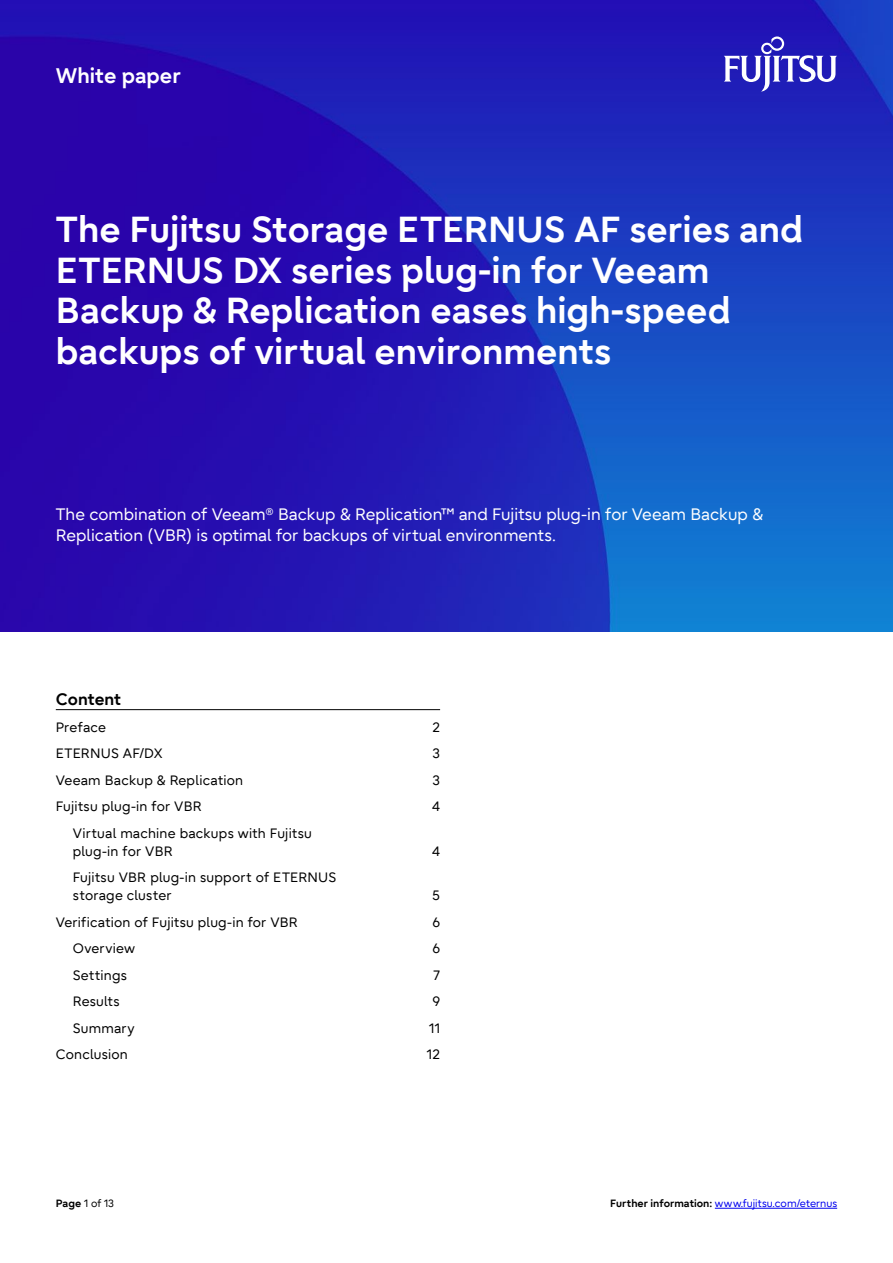
<style>
.page{position:relative;width:893px;height:1263px;background:#fff}
.page>*{position:absolute;margin:0;border:0;box-sizing:border-box;transform-origin:0 0}
.t1{font:700 36px/40.5px "Fujitsu Infinity Pro";color:#fff}
.t2{font:700 21px "Fujitsu Infinity Pro";color:#fff}
.t3{font:16.5px/21px "Fujitsu Infinity Pro";color:#fff}
.t4{font:700 16.5px "Fujitsu Infinity Pro";color:#000}
.t5{font:13.5px/18px "Fujitsu Infinity Pro";letter-spacing:.015em;color:#000}
.t6{font:10.5px "Fujitsu Infinity Pro";color:#00e}
.t7{font:10.5px "Fujitsu Infinity Pro";color:#000}
.s1{font-weight:700}
.s2{font-weight:700;color:#000}
</style>
<div class="page">
<img style="left:0;top:0;width:893px;height:631px">
<svg style="left:724px;top:36px;width:113px;height:56px"></svg>
<hr style="left:715px;top:1208px;width:122px;height:1px;background:#00e">
<hr style="left:56px;top:709px;width:384px;height:1px;background:#000">
<h2 class="t2" style="left:56px;top:62px;width:126px">White paper</h2>
<h1 class="t1" style="left:56px;top:209px;width:749px">The Fujitsu Storage ETERNUS AF series and ETERNUS DX series plug-in for Veeam Backup &amp; Replication eases high-speed backups of virtual environments</h1>
<p class="t3" style="left:56px;top:504px;width:709px">The combination of Veeam<sup>®</sup> Backup &amp; Replication™ and Fujitsu plug-in for Veeam Backup &amp;<br>Replication (VBR) is optimal for backups of virtual environments.</p>
<p class="t4" style="left:56px;top:688px;width:67px">Content</p>
<p class="t5" style="left:56px;top:718px;width:52px">Preface</p>
<p class="t5" style="left:433px;top:718px;width:9px">2</p>
<p class="t5" style="left:56px;top:744px;width:108px">ETERNUS AF/DX</p>
<p class="t5" style="left:432px;top:744px;width:9px">3</p>
<p class="t5" style="left:56px;top:771px;width:189px">Veeam Backup &amp; Replication</p>
<p class="t5" style="left:432px;top:771px;width:9px">3</p>
<p class="t5" style="left:56px;top:797px;width:147px">Fujitsu plug-in for VBR</p>
<p class="t5" style="left:432px;top:797px;width:9px">4</p>
<p class="t5" style="left:73px;top:824px;width:241px">Virtual machine backups with Fujitsu plug-in for VBR</p>
<p class="t5" style="left:432px;top:842px;width:9px">4</p>
<p class="t5" style="left:73px;top:868px;width:265px">Fujitsu VBR plug-in support of ETERNUS storage cluster</p>
<p class="t5" style="left:432px;top:886px;width:9px">5</p>
<p class="t5" style="left:56px;top:913px;width:244px">Verification of Fujitsu plug-in for VBR</p>
<p class="t5" style="left:432px;top:913px;width:9px">6</p>
<p class="t5" style="left:73px;top:939px;width:64px">Overview</p>
<p class="t5" style="left:432px;top:939px;width:9px">6</p>
<p class="t5" style="left:73px;top:966px;width:56px">Settings</p>
<p class="t5" style="left:434px;top:966px;width:8px">7</p>
<p class="t5" style="left:73px;top:992px;width:48px">Results</p>
<p class="t5" style="left:432px;top:992px;width:9px">9</p>
<p class="t5" style="left:73px;top:1019px;width:64px">Summary</p>
<p class="t5" style="left:429px;top:1019px;width:13px">11</p>
<p class="t5" style="left:56px;top:1045px;width:74px">Conclusion</p>
<p class="t5" style="left:427px;top:1045px;width:15px">12</p>
<p class="t7" style="left:56px;top:1197px;width:60px"><span class="s1">Page</span> 1 of 13</p>
<p class="t6" style="left:610px;top:1197px;width:228px"><span class="s2">Further information:</span> www.fujitsu.com/eternus</p>
</div>
